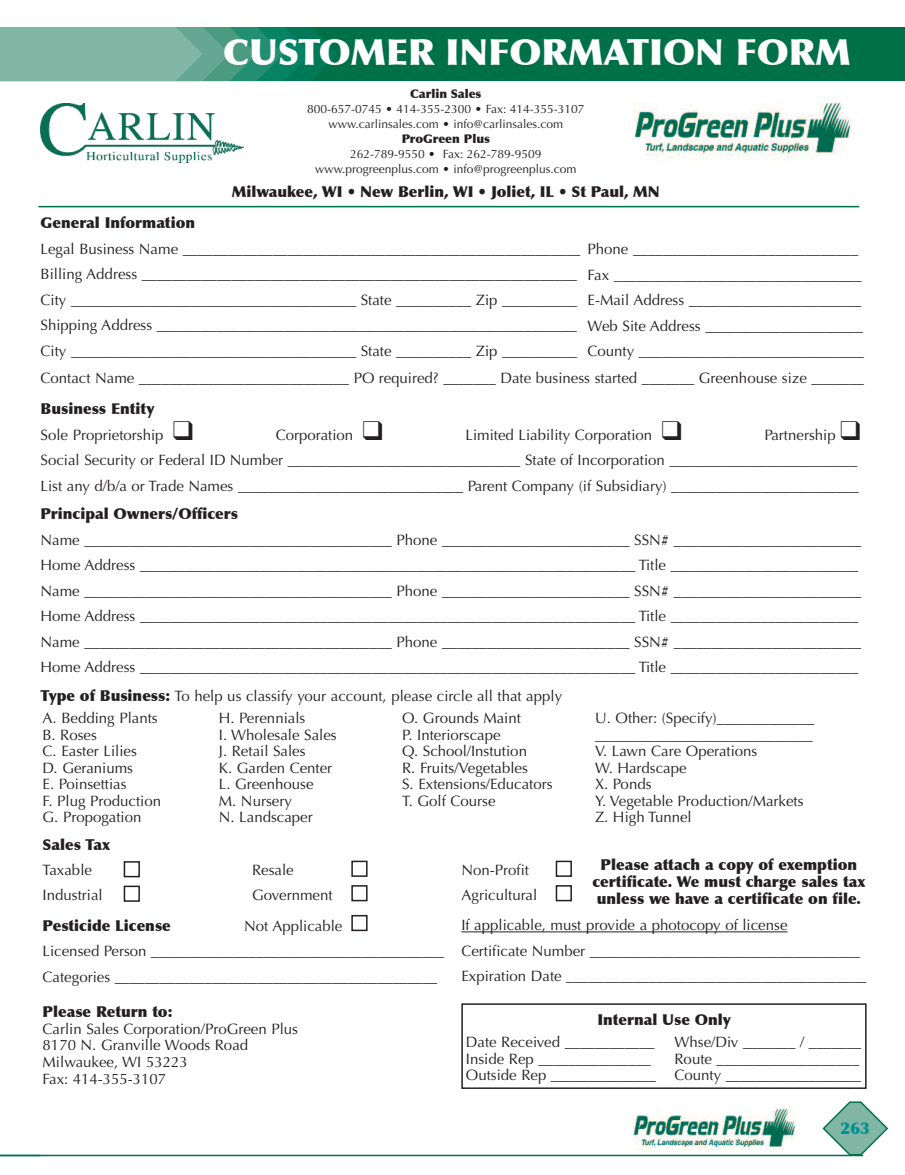
<style>
.page{position:relative;width:905px;height:1175px;background:#fff}
.page>*{position:absolute;margin:0;border:0;box-sizing:border-box;transform-origin:0 0}
.t1{font:900 36px "Optima";color:#fff}
.t2{font:900 16.5px "Optima";color:#009290}
.t3{font:15px/25.5px "Optima";color:#231f20}
.t4{font:900 15px/16.5px "Optima";color:#231f20;text-align:center}
.t5{font:12px/15px "Optima";color:#231f20;text-align:center}
.t6{font:900 12px "Optima";color:#231f20}
.s1{font-weight:900}
</style>
<div class="page">
<div style="left:338px;top:27px;width:566px;height:54px;background:#007049"></div>
<svg style="left:0;top:27px;width:338px;height:54px;background:#5aa38c"></svg>
<hr style="left:0;top:1154px;width:862px;height:2px;background:#007049">
<svg style="left:822px;top:1101px;width:66px;height:54px"></svg>
<img style="left:633px;top:1107px;width:162px;height:43px">
<div style="left:461px;top:1003px;width:405px;height:85px;border:2px solid #231f20"></div>
<hr style="left:461px;top:931px;width:326px;height:1px;background:#231f20">
<img style="left:635px;top:102px;width:216px;height:59px">
<img style="left:41px;top:103px;width:202px;height:60px">
<hr style="left:38px;top:206px;width:821px;height:1px;background:#007049">
<div style="left:124px;top:861px;width:16px;height:16px;border:2px solid #231f20"></div>
<div style="left:124px;top:885px;width:16px;height:16px;border:2px solid #231f20"></div>
<div style="left:351px;top:860px;width:16px;height:17px;border:2px solid #231f20"></div>
<div style="left:351px;top:885px;width:16px;height:16px;border:2px solid #231f20"></div>
<div style="left:351px;top:915px;width:16px;height:16px;border:2px solid #231f20"></div>
<div style="left:555px;top:860px;width:17px;height:17px;border:2px solid #231f20"></div>
<div style="left:555px;top:885px;width:17px;height:16px;border:2px solid #231f20"></div>
<h1 class="t1" style="left:223px;top:30px;width:629px">CUSTOMER INFORMATION FORM</h1>
<p class="t6" style="left:410px;top:86px;width:73px">Carlin Sales</p>
<p class="t5" style="left:307px;top:101px;width:279px">800-657-0745 • 414-355-2300 • Fax: 414-355-3107 www.carlinsales.com • info@carlinsales.com</p>
<p class="t6" style="left:401px;top:131px;width:90px">ProGreen Plus</p>
<p class="t5" style="left:315px;top:146px;width:263px">262-789-9550 • Fax: 262-789-9509 www.progreenplus.com • info@progreenplus.com</p>
<p class="t4" style="left:232px;top:183px;width:429px">Milwaukee, WI • New Berlin, WI • Joliet, IL • St Paul, MN</p>
<p class="t4" style="left:41px;top:214px;width:156px">General Information</p>
<p class="t3" style="left:41px;top:236px;width:541px">Legal Business Name _____________________________________________________ Billing Address __________________________________________________________ City ______________________________________ State __________ Zip __________ Shipping Address ________________________________________________________ City ______________________________________ State __________ Zip __________</p>
<p class="t3" style="left:587px;top:237px;width:278px">Phone ______________________________ Fax _________________________________ E-Mail Address _______________________ Web Site Address _____________________ County ______________________________</p>
<p class="t3" style="left:41px;top:366px;width:825px">Contact Name ____________________________ PO required? _______ Date business started _______ Greenhouse size _______</p>
<p class="t3" style="left:41px;top:396px;width:154px"><span class="s1">Business Entity<br></span>Sole Proprietorship ❑</p>
<p class="t3" style="left:41px;top:422px;width:821px;text-indent:724px">Partnership ❑<br>Social Security or Federal ID Number _______________________________ State of Incorporation _________________________<br>List any d/b/a or Trade Names ______________________________ Parent Company (if Subsidiary) _________________________</p>
<p class="t4" style="left:41px;top:506px;width:199px">Principal Owners/Officers</p>
<p class="t3" style="left:41px;top:527px;width:822px">Name _________________________________________ Phone _________________________ SSN# _________________________ Home Address __________________________________________________________________ Title _________________________ Name _________________________________________ Phone _________________________ SSN# _________________________ Home Address __________________________________________________________________ Title _________________________ Name _________________________________________ Phone _________________________ SSN# _________________________ Home Address __________________________________________________________________ Title _________________________</p>
<p class="t3" style="left:276px;top:422px;width:109px">Corporation ❑</p>
<p class="t3" style="left:465px;top:422px;width:218px">Limited Liability Corporation ❑</p>
<p class="t3" style="left:41px;top:683px;width:523px"><span class="s1">Type of Business:</span> To help us classify your account, please circle all that apply</p>
<p class="t3" style="left:43px;top:705px;width:117px">A. Bedding Plants</p>
<p class="t3" style="left:219px;top:705px;width:88px">H. Perennials</p>
<p class="t3" style="left:402px;top:705px;width:120px">O. Grounds Maint</p>
<p class="t3" style="left:595px;top:705px;width:221px">U. Other: (Specify)_____________</p>
<p class="t3" style="left:43px;top:722px;width:56px">B. Roses</p>
<p class="t3" style="left:219px;top:722px;width:119px">I. Wholesale Sales</p>
<p class="t3" style="left:402px;top:722px;width:100px">P. Interiorscape</p>
<p class="t3" style="left:595px;top:722px;width:219px">_____________________________</p>
<p class="t3" style="left:43px;top:738px;width:96px">C. Easter Lilies</p>
<p class="t3" style="left:219px;top:738px;width:88px">J. Retail Sales</p>
<p class="t3" style="left:402px;top:738px;width:126px">Q. School/Instution</p>
<p class="t3" style="left:595px;top:738px;width:164px">V. Lawn Care Operations</p>
<p class="t3" style="left:43px;top:755px;width:92px">D. Geraniums</p>
<p class="t3" style="left:219px;top:755px;width:115px">K. Garden Center</p>
<p class="t3" style="left:402px;top:755px;width:127px">R. Fruits/Vegetables</p>
<p class="t3" style="left:595px;top:755px;width:93px">W. Hardscape</p>
<p class="t3" style="left:43px;top:771px;width:85px">E. Poinsettias</p>
<p class="t3" style="left:219px;top:771px;width:96px">L. Greenhouse</p>
<p class="t3" style="left:402px;top:771px;width:152px">S. Extensions/Educators</p>
<p class="t3" style="left:595px;top:771px;width:58px">X. Ponds</p>
<p class="t3" style="left:43px;top:788px;width:120px">F. Plug Production</p>
<p class="t3" style="left:219px;top:788px;width:74px">M. Nursery</p>
<p class="t3" style="left:402px;top:788px;width:95px">T. Golf Course</p>
<p class="t3" style="left:595px;top:788px;width:210px">Y. Vegetable Production/Markets</p>
<p class="t3" style="left:43px;top:804px;width:100px">G. Propogation</p>
<p class="t3" style="left:219px;top:804px;width:95px">N. Landscaper</p>
<p class="t3" style="left:595px;top:804px;width:98px">Z. High Tunnel</p>
<p class="t4" style="left:43px;top:836px;width:69px">Sales Tax</p>
<p class="t3" style="left:43px;top:857px;width:62px">Taxable<br>Industrial</p>
<p class="t3" style="left:252px;top:857px;width:82px">Resale<br>Government</p>
<p class="t3" style="left:461px;top:857px;width:77px">Non-Profit<br>Agricultural</p>
<p class="t4" style="left:592px;top:857px;width:275px">Please attach a copy of exemption certificate. We must charge sales tax unless we have a certificate on file.</p>
<p class="t3" style="left:43px;top:913px;width:403px;text-indent:201px">Not Applicable<br>Licensed Person _______________________________________<br>Categories ___________________________________________</p>
<p class="t3" style="left:461px;top:912px;width:406px">If applicable, must provide a photocopy of license<br>Certificate Number ____________________________________<br>Expiration Date ________________________________________</p>
<p class="t4" style="left:43px;top:917px;width:130px">Pesticide License</p>
<p class="t4" style="left:43px;top:1004px;width:131px">Please Return to:</p>
<p class="t3" style="left:43px;top:1020px;width:257px;line-height:16.5px">Carlin Sales Corporation/ProGreen Plus<br>8170 N. Granville Woods Road<br>Milwaukee, WI 53223<br>Fax: 414-355-3107</p>
<p class="t4" style="left:597px;top:1011px;width:135px">Internal Use Only</p>
<p class="t3" style="left:466px;top:1034px;width:192px;line-height:16.5px">Date Received ____________<br>Inside Rep _______________<br>Outside Rep ______________</p>
<p class="t3" style="left:674px;top:1034px;width:188px;line-height:16.5px">Whse/Div _______ / _______<br>Route ___________________<br>County __________________</p>
<p class="t2" style="left:840px;top:1117px;width:31px">263</p>
</div>
